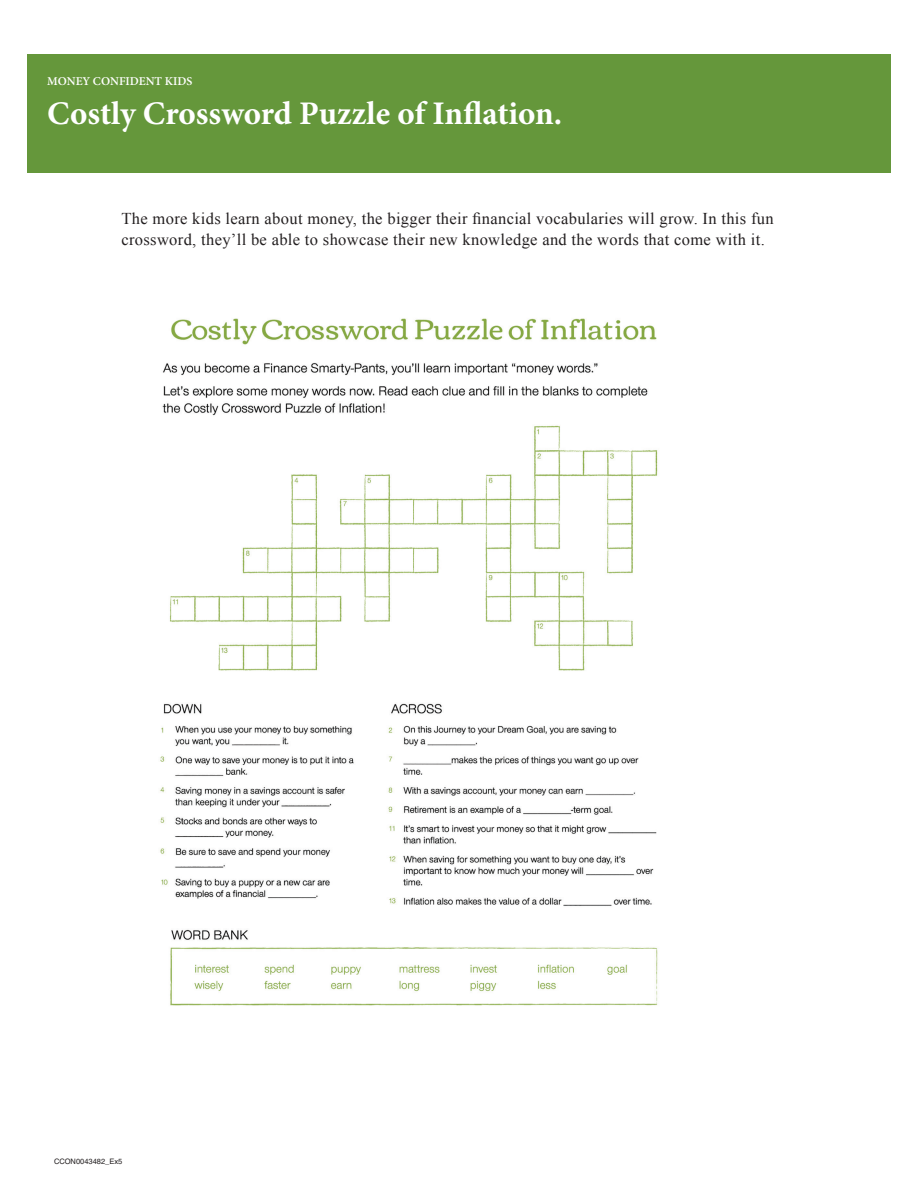
<style>
.page{position:relative;width:918px;height:1188px;background:#fff}
.page>*{position:absolute;margin:0;border:0;box-sizing:border-box;transform-origin:0 0}
.t1{font:700 33px "Minion Pro";color:#fff}
.t2{font:16.5px/21px "Times New Roman";letter-spacing:.02em;color:#231f20}
.t3{font:600 12px "Minion Pro";color:#fff}
.t4{font:7.5px "Helvetica LT Std";color:#231f20}
</style>
<div class="page">
<div style="left:27px;top:54px;width:864px;height:119px;background:#65973b"></div>
<img style="left:160px;top:318px;width:498px;height:688px">
<p class="t3" style="left:47px;top:74px;width:147px">MONEY CONFIDENT KIDS</p>
<h1 class="t1" style="left:47px;top:94px;width:517px">Costly Crossword Puzzle of Inflation.</h1>
<p class="t2" style="left:122px;top:208px;width:654px">The more kids learn about money, the bigger their financial vocabularies will grow. In this fun crossword, they’ll be able to showcase their new knowledge and the words that come with it.</p>
<p class="t4" style="left:54px;top:1157px;width:70px">CCON0043482_Ex5</p>
</div>
